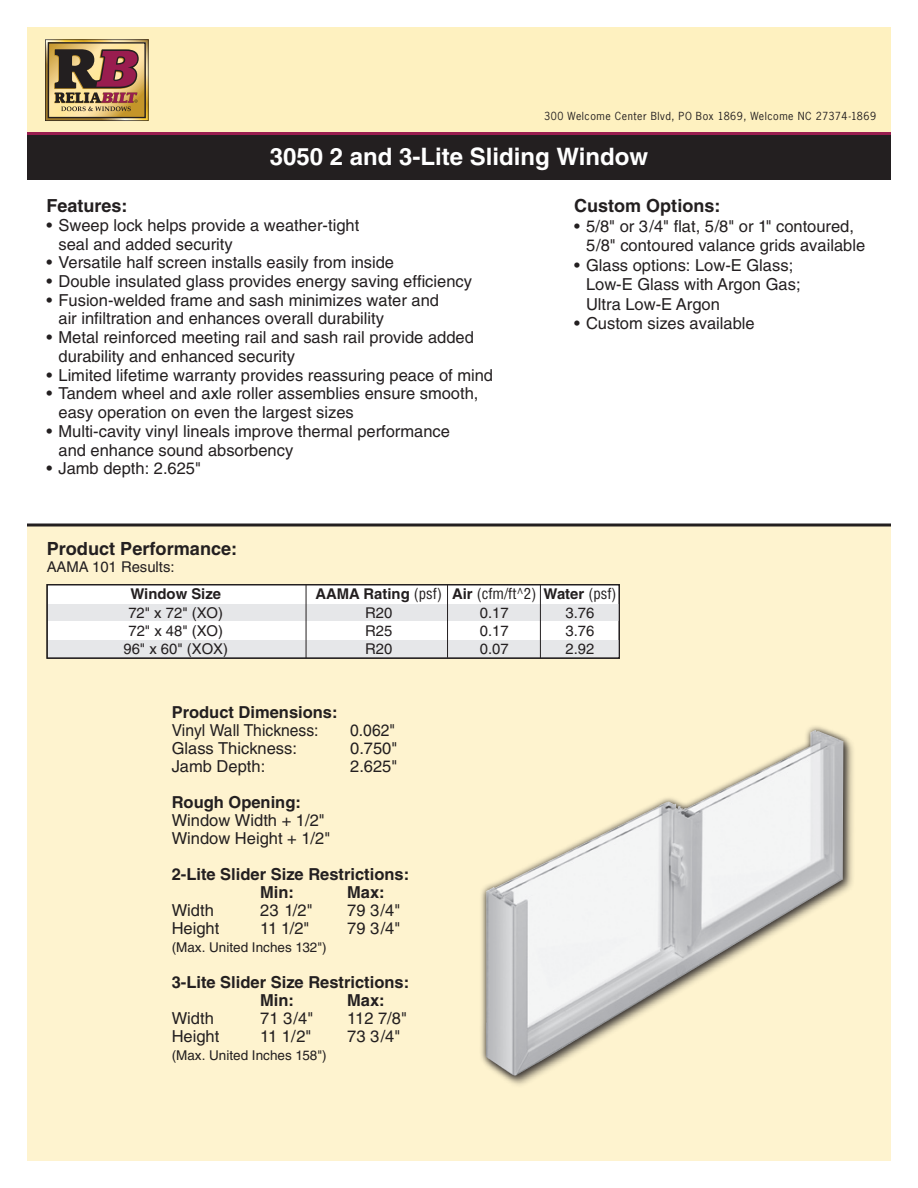
<style>
.page{position:relative;width:918px;height:1188px;background:#fff}
.page>*{position:absolute;margin:0;border:0;box-sizing:border-box;transform-origin:0 0}
.t1{font:700 24px "Helvetica";color:#fff}
.t2{font:700 18.15px "Helvetica";color:#231f20}
.t3{font:700 18px "Helvetica";color:#231f20}
.t4{font:16.5px/18.8px "Helvetica";color:#231f20}
.t5{font:700 16.5px/18px "Helvetica";color:#231f20}
.t6{font:16.5px "Helvetica";color:#231f20;scale:.95 1}
.t7{font:14.85px "Helvetica";color:#231f20}
.t8{font:condensed 14.85px "Helvetica";color:#231f20}
.t9{font:700 14.85px "Helvetica";color:#231f20}
.t10{font:13.5px "Helvetica";color:#231f20}
.t11{font:10.5px "News Gothic Std";letter-spacing:.05em;color:#231f20}
.s1{font-weight:700;font-stretch:normal}
</style>
<div class="page">
<div style="left:27px;top:27px;width:864px;height:109px;background:#fef1c0"></div>
<svg style="left:27px;top:132px;width:864px;height:4px;background:#7b1d43"></svg>
<div style="left:27px;top:136px;width:864px;height:44px;background:#231f20"></div>
<svg style="left:45px;top:39px;width:104px;height:82px;background:#9f7a57"></svg>
<div style="left:27px;top:525px;width:864px;height:636px;background:#fef3cf"></div>
<hr style="left:27px;top:524px;width:864px;height:2px;background:#231f20">
<div style="left:482px;top:727px;width:374px;height:361px;background:#231f20;opacity:.6"></div>
<svg style="left:481px;top:726px;width:369px;height:357px"></svg>
<img style="left:719px;top:730px;width:96px;height:62px">
<div style="left:47px;top:585px;width:572px;height:73px;background:#fff"></div>
<div style="left:48px;top:604px;width:570px;height:17px;background:#e6e7e9"></div>
<div style="left:48px;top:640px;width:570px;height:17px;background:#e6e7e9"></div>
<hr style="left:306px;top:585px;width:1px;height:73px;background:#231f20">
<hr style="left:447px;top:585px;width:1px;height:73px;background:#231f20">
<hr style="left:540px;top:585px;width:1px;height:73px;background:#231f20">
<div style="left:46px;top:584px;width:574px;height:75px;border:1px solid #231f20"></div>
<p class="t11" style="left:544px;top:109px;width:333px">300 Welcome Center Blvd, PO Box 1869, Welcome NC 27374-1869</p>
<h1 class="t1" style="left:270px;top:142px;width:380px">3050 2 and 3-Lite Sliding Window</h1>
<p class="t3" style="left:46px;top:195px;width:83px">Features:</p>
<p class="t4" style="left:58px;top:216px;width:302px;text-indent:-12px">• Sweep lock helps provide a weather-tight seal and added security</p>
<p class="t4" style="left:46px;top:253px;width:349px">• Versatile half screen installs easily from inside</p>
<p class="t4" style="left:46px;top:272px;width:427px">• Double insulated glass provides energy saving efficiency</p>
<p class="t4" style="left:58px;top:291px;width:382px;text-indent:-12px">• Fusion-welded frame and sash minimizes water and air infiltration and enhances overall durability</p>
<p class="t4" style="left:58px;top:328px;width:417px;text-indent:-12px">• Metal reinforced meeting rail and sash rail provide added durability and enhanced security</p>
<p class="t4" style="left:46px;top:366px;width:448px">• Limited lifetime warranty provides reassuring peace of mind</p>
<p class="t4" style="left:58px;top:384px;width:421px;text-indent:-12px">• Tandem wheel and axle roller assemblies ensure smooth, easy operation on even the largest sizes</p>
<p class="t4" style="left:58px;top:422px;width:393px;text-indent:-12px">• Multi-cavity vinyl lineals improve thermal performance and enhance sound absorbency</p>
<p class="t4" style="left:46px;top:459px;width:156px">• Jamb depth: 2.625"</p>
<p class="t2" style="left:47px;top:538px;width:192px">Product Performance:</p>
<p class="t7" style="left:47px;top:558px;width:129px">AAMA 101 Results:</p>
<p class="t3" style="left:574px;top:195px;width:148px">Custom Options:</p>
<p class="t4" style="left:586px;top:216px;width:281px;line-height:19.5px;text-indent:-12px">• 5/8" or 3/4" flat, 5/8" or 1" contoured,<br>5/8" contoured valance grids available</p>
<p class="t4" style="left:586px;top:255px;width:216px;line-height:19.5px;text-indent:-12px">• Glass options: Low-E Glass;<br>Low-E Glass with Argon Gas;<br>Ultra Low-E Argon</p>
<p class="t4" style="left:574px;top:314px;width:182px">• Custom sizes available</p>
<p class="t9" style="left:130px;top:585px;width:92px">Window Size</p>
<p class="t8" style="left:315px;top:585px;width:302px"><span class="s1">AAMA Rating</span> (psf) <span class="s1">Air</span> (cfm/ft^2) <span class="s1">Water</span> (psf)</p>
<p class="t7" style="left:128px;top:604px;width:96px">72" x 72" (XO)</p>
<p class="t7" style="left:365px;top:604px;width:29px">R20</p>
<p class="t7" style="left:480px;top:604px;width:30px">0.17</p>
<p class="t7" style="left:566px;top:604px;width:30px">3.76</p>
<p class="t7" style="left:128px;top:622px;width:96px">72" x 48" (XO)</p>
<p class="t7" style="left:365px;top:622px;width:29px">R25</p>
<p class="t7" style="left:480px;top:622px;width:30px">0.17</p>
<p class="t7" style="left:566px;top:622px;width:30px">3.76</p>
<p class="t7" style="left:123px;top:640px;width:106px">96" x 60" (XOX)</p>
<p class="t7" style="left:365px;top:640px;width:29px">R20</p>
<p class="t7" style="left:480px;top:640px;width:30px">0.07</p>
<p class="t7" style="left:566px;top:640px;width:30px">2.92</p>
<p class="t5" style="left:172px;top:703px;width:167px">Product Dimensions:</p>
<p class="t6" style="left:172px;top:720px;width:156px">Vinyl Wall Thickness:</p>
<p class="t6" style="left:350px;top:720px;width:49px">0.062"</p>
<p class="t4" style="left:172px;top:738px;width:127px">Glass Thickness:</p>
<p class="t4" style="left:350px;top:738px;width:49px">0.750"</p>
<p class="t4" style="left:172px;top:756px;width:95px">Jamb Depth:</p>
<p class="t4" style="left:350px;top:756px;width:49px">2.625"</p>
<p class="t5" style="left:172px;top:793px;width:131px">Rough Opening:</p>
<p class="t4" style="left:172px;top:811px;width:160px;line-height:18px">Window Width + 1/2"<br>Window Height + 1/2"</p>
<p class="t5" style="left:260px;top:865px;width:150px;text-indent:-89px">2-Lite Slider Size Restrictions:<br>Min:</p>
<p class="t5" style="left:347px;top:883px;width:39px">Max:</p>
<p class="t4" style="left:172px;top:900px;width:44px">Width</p>
<p class="t4" style="left:260px;top:900px;width:54px">23 1/2"</p>
<p class="t4" style="left:347px;top:900px;width:55px">79 3/4"</p>
<p class="t4" style="left:172px;top:918px;width:49px">Height</p>
<p class="t4" style="left:260px;top:918px;width:51px">11 1/2"</p>
<p class="t4" style="left:347px;top:918px;width:55px">79 3/4"</p>
<p class="t10" style="left:172px;top:939px;width:157px">(Max. United Inches 132")</p>
<p class="t5" style="left:260px;top:973px;width:150px;text-indent:-89px">3-Lite Slider Size Restrictions:<br>Min:</p>
<p class="t5" style="left:347px;top:991px;width:39px">Max:</p>
<p class="t4" style="left:172px;top:1008px;width:44px">Width</p>
<p class="t4" style="left:260px;top:1008px;width:55px">71 3/4"</p>
<p class="t4" style="left:347px;top:1008px;width:61px">112 7/8"</p>
<p class="t4" style="left:172px;top:1026px;width:49px">Height</p>
<p class="t4" style="left:260px;top:1026px;width:53px">11 1/2"</p>
<p class="t4" style="left:347px;top:1026px;width:55px">73 3/4"</p>
<p class="t10" style="left:172px;top:1047px;width:157px">(Max. United Inches 158")</p>
</div>
